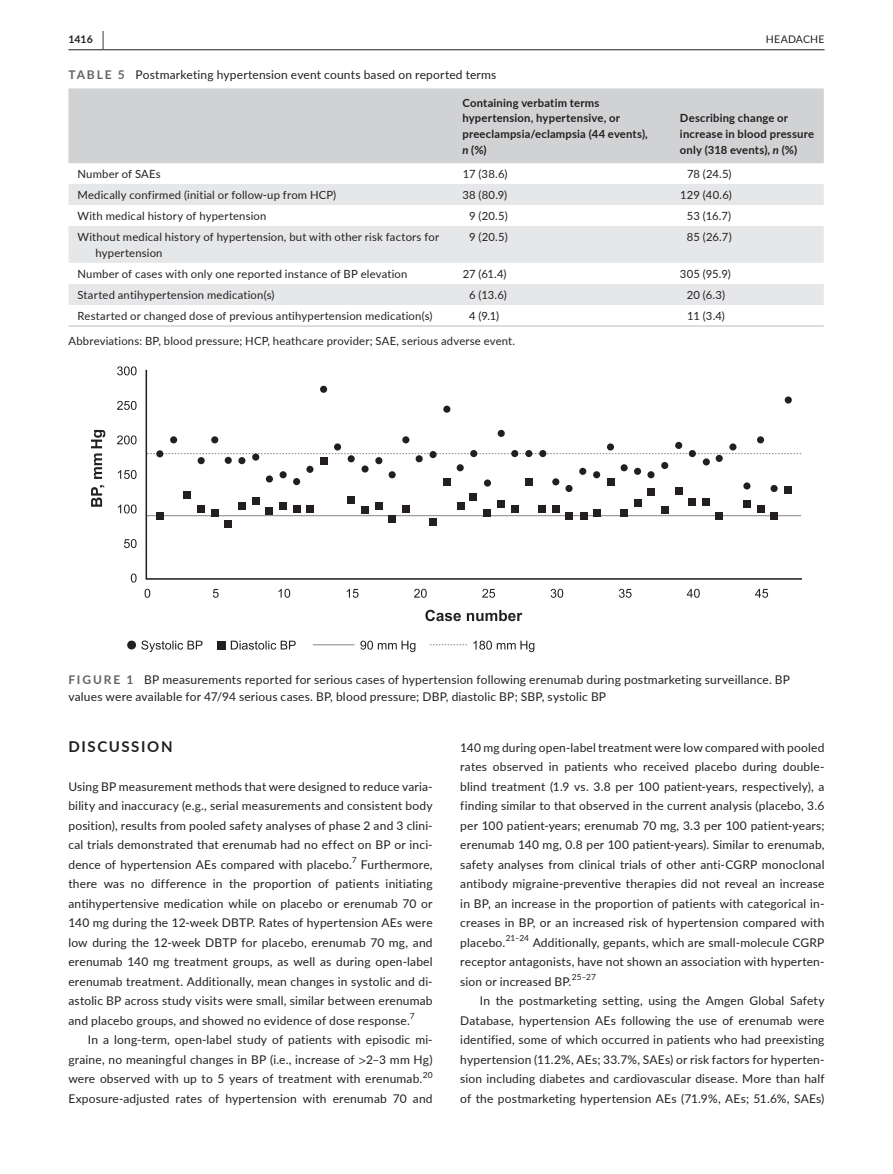
<style>
.page{position:relative;width:893px;height:1174px;background:#fff}
.page>*{position:absolute;margin:0;border:0;box-sizing:border-box;transform-origin:0 0}
.t1{font:700 15px "Lato";letter-spacing:.11em;color:#231f20}
.t2{font:12px/19.5px "Lato";letter-spacing:.015em;color:#231f20;text-align:justify}
.t3{font:11.25px/15.8px "Lato";letter-spacing:.015em;color:#231f20}
.t4{font:700 11.25px/15.8px "Lato";letter-spacing:.015em;color:#231f20}
.t5{font:10.5px "Lato";letter-spacing:.02em;color:#231f20}
.t6{font:700 10.5px "Lato";color:#231f20}
.t7{font:8.4px "Lato";color:#231f20}
.s1{font-size:19.5px}
.s2{font-weight:700;color:#636366}
.s3{font-style:italic}
.s4{font-family:"STIX"}
</style>
<div class="page">
<hr style="left:68px;top:49px;width:756px;height:1px;background:#231f20">
<div style="left:68px;top:88px;width:756px;height:75px;background:#d1d2d4"></div>
<svg style="left:68px;top:184px;width:756px;height:121px;fill:#e6e7e9"></svg>
<hr style="left:68px;top:325px;width:385px;height:2px;background:#d1d2d4">
<hr style="left:453px;top:325px;width:218px;height:2px;background:#d1d2d4">
<hr style="left:671px;top:325px;width:153px;height:2px;background:#d1d2d4">
<div style="left:127px;top:640px;width:9px;height:9px;background:#231f20;border-radius:50%"></div>
<hr style="left:313px;top:644px;width:41px;height:1px;background:#939598">
<svg style="left:145px;top:369px;width:657px;height:211px"></svg>
<svg style="left:425px;top:610px;width:97px;height:11px"></svg>
<svg style="left:145px;top:589px;width:5px;height:9px"></svg>
<svg style="left:131px;top:573px;width:6px;height:9px"></svg>
<svg style="left:124px;top:539px;width:13px;height:9px"></svg>
<svg style="left:118px;top:504px;width:19px;height:9px"></svg>
<svg style="left:118px;top:470px;width:19px;height:9px"></svg>
<svg style="left:117px;top:435px;width:20px;height:9px"></svg>
<svg style="left:117px;top:401px;width:20px;height:9px"></svg>
<svg style="left:117px;top:366px;width:20px;height:9px"></svg>
<svg style="left:213px;top:589px;width:214px;height:9px"></svg>
<svg style="left:141px;top:640px;width:155px;height:12px"></svg>
<svg style="left:430px;top:640px;width:104px;height:12px"></svg>
<svg style="left:360px;top:640px;width:55px;height:12px"></svg>
<svg style="left:482px;top:589px;width:286px;height:9px"></svg>
<svg style="left:91px;top:430px;width:14px;height:77px"></svg>
<p class="t6" style="left:68px;top:31px;width:37px">1416 <span class="s1">|</span></p>
<p class="t5" style="left:766px;top:31px;width:60px">HEADACHE</p>
<p class="t2" style="left:68px;top:64px;width:429px"><span class="s2">TABLE 5</span> Postmarketing hypertension event counts based on reported terms</p>
<p class="t4" style="left:462px;top:94px;width:187px">Containing verbatim terms hypertension, hypertensive, or preeclampsia/eclampsia (44 events), <span class="s3">n</span> (%)</p>
<p class="t4" style="left:680px;top:110px;width:136px">Describing change or increase in blood pressure only (318 events), <span class="s3">n</span> (%)</p>
<p class="t3" style="left:77px;top:165px;width:85px">Number of SAEs</p>
<p class="t3" style="left:463px;top:165px;width:46px">17 (38.6)</p>
<p class="t3" style="left:687px;top:165px;width:46px">78 (24.5)</p>
<p class="t3" style="left:77px;top:186px;width:260px">Medically confirmed (initial or follow-up from HCP)</p>
<p class="t3" style="left:462px;top:186px;width:46px">38 (80.9)</p>
<p class="t3" style="left:680px;top:186px;width:53px">129 (40.6)</p>
<p class="t3" style="left:77px;top:208px;width:190px">With medical history of hypertension</p>
<p class="t3" style="left:469px;top:208px;width:40px">9 (20.5)</p>
<p class="t3" style="left:687px;top:208px;width:46px">53 (16.7)</p>
<p class="t3" style="left:95px;top:229px;width:345px;text-indent:-18px">Without medical history of hypertension, but with other risk factors for hypertension</p>
<p class="t3" style="left:469px;top:229px;width:40px">9 (20.5)</p>
<p class="t3" style="left:687px;top:229px;width:46px">85 (26.7)</p>
<p class="t3" style="left:77px;top:265px;width:331px">Number of cases with only one reported instance of BP elevation</p>
<p class="t3" style="left:463px;top:265px;width:45px">27 (61.4)</p>
<p class="t3" style="left:680px;top:265px;width:52px">305 (95.9)</p>
<p class="t3" style="left:77px;top:286px;width:199px">Started antihypertension medication(s)</p>
<p class="t3" style="left:469px;top:286px;width:39px">6 (13.6)</p>
<p class="t3" style="left:687px;top:286px;width:40px">20 (6.3)</p>
<p class="t3" style="left:77px;top:308px;width:357px">Restarted or changed dose of previous antihypertension medication(s)</p>
<p class="t3" style="left:469px;top:308px;width:32px">4 (9.1)</p>
<p class="t3" style="left:687px;top:308px;width:39px">11 (3.4)</p>
<p class="t3" style="left:68px;top:332px;width:448px">Abbreviations: BP, blood pressure; HCP, heathcare provider; SAE, serious adverse event.</p>
<p class="t2" style="left:68px;top:671px;width:723px;line-height:16.5px"><span class="s2">FIGURE 1</span> BP measurements reported for serious cases of hypertension following erenumab during postmarketing surveillance. BP values were available for 47/94 serious cases. BP, blood pressure; DBP, diastolic BP; SBP, systolic BP</p>
<p class="t1" style="left:68px;top:735px;width:106px">DISCUSSION</p>
<p class="t2" style="left:68px;top:776px;width:366px">Using BP measurement methods that were designed to reduce varia&shy;bility and inaccuracy (e.g., serial measurements and consistent body position), results from pooled safety analyses of phase 2 and 3 clini&shy;cal trials demonstrated that erenumab had no effect on BP or inci&shy;dence of hypertension AEs compared with placebo.</p>
<p class="t7" style="left:352px;top:854px;width:6px">7</p>
<p class="t2" style="left:68px;top:854px;width:366px;text-indent:292px">Furthermore, there was no difference in the proportion of patients initiating antihypertensive medication while on placebo or erenumab 70 or 140 mg during the 12-week DBTP. Rates of hypertension AEs were low during the 12-week DBTP for placebo, erenumab 70 mg, and erenumab 140 mg treatment groups, as well as during open-label erenumab treatment. Additionally, mean changes in systolic and di&shy;astolic BP across study visits were small, similar between erenumab and placebo groups, and showed no evidence of dose response.</p>
<p class="t7" style="left:410px;top:1010px;width:6px">7</p>
<p class="t2" style="left:68px;top:1029px;width:366px;text-indent:20px">In a long-term, open-label study of patients with episodic mi&shy;graine, no meaningful changes in BP (i.e., increase of <span class="s4">&gt;</span>2–3 mm Hg) were observed with up to 5 years of treatment with erenumab.<sup>20<br></sup>Exposure-adjusted rates of hypertension with erenumab 70 and</p>
<p class="t2" style="left:460px;top:737px;width:366px">140 mg during open-label treatment were low compared with pooled rates observed in patients who received placebo during double&shy;blind treatment (1.9 vs. 3.8 per 100 patient-years, respectively), a finding similar to that observed in the current analysis (placebo, 3.6 per 100 patient-years; erenumab 70 mg, 3.3 per 100 patient-years; erenumab 140 mg, 0.8 per 100 patient-years). Similar to erenumab, safety analyses from clinical trials of other anti-CGRP monoclonal antibody migraine-preventive therapies did not reveal an increase in BP, an increase in the proportion of patients with categorical in&shy;creases in BP, or an increased risk of hypertension compared with placebo.<sup>21–24</sup> Additionally, gepants, which are small-molecule CGRP receptor antagonists, have not shown an association with hyperten&shy;sion or increased BP.</p>
<p class="t7" style="left:572px;top:971px;width:26px">25–27</p>
<p class="t2" style="left:460px;top:990px;width:366px;text-indent:20px">In the postmarketing setting, using the Amgen Global Safety Database, hypertension AEs following the use of erenumab were identified, some of which occurred in patients who had preexisting hypertension (11.2%, AEs; 33.7%, SAEs) or risk factors for hyperten&shy;sion including diabetes and cardiovascular disease. More than half of the postmarketing hypertension AEs (71.9%, AEs; 51.6%, SAEs)</p>
</div>
